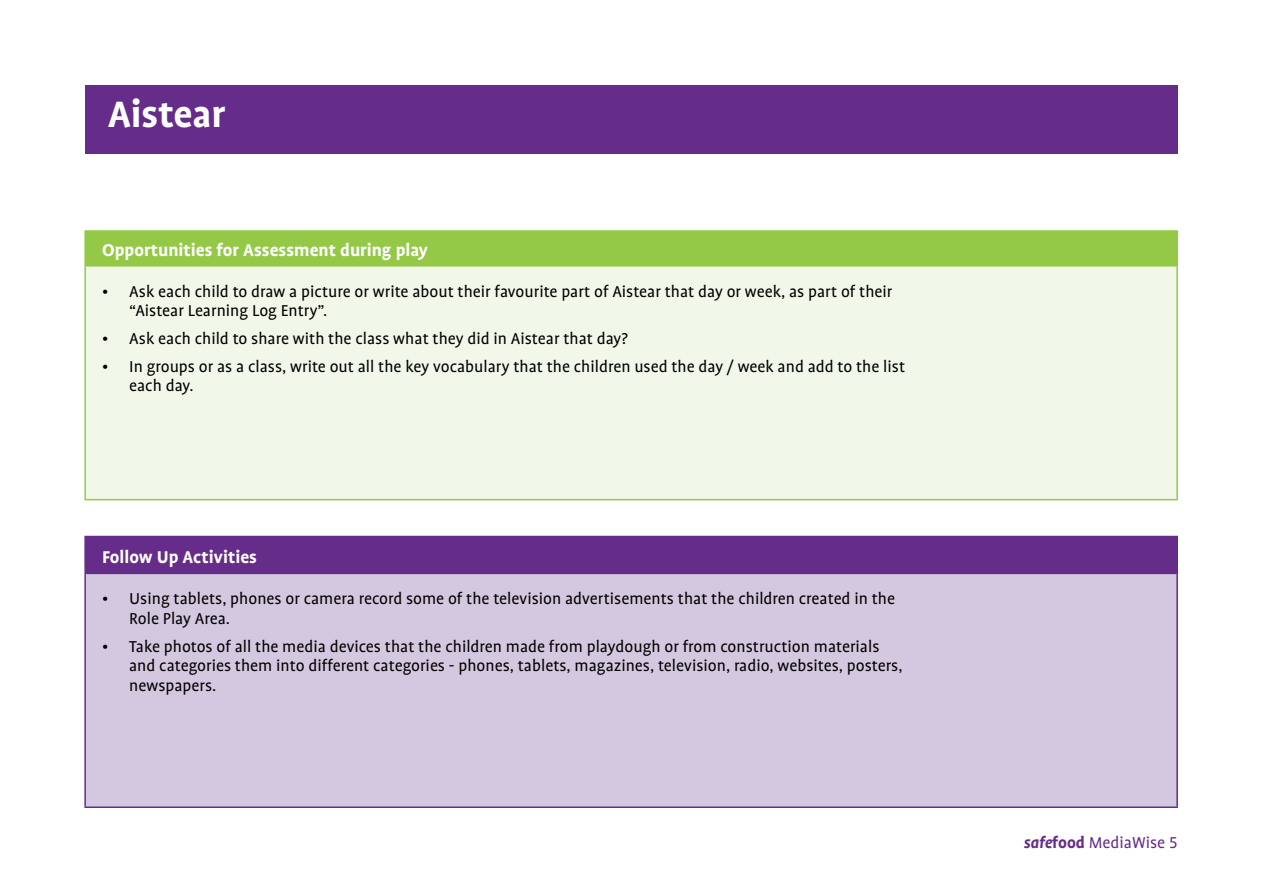
<style>
.page{position:relative;width:1263px;height:893px;background:#fff}
.page>*{position:absolute;margin:0;border:0;box-sizing:border-box;transform-origin:0 0}
.t1{font:700 42px "Profile";color:#fff}
.t2{font:700 19.5px "Profile";color:#fff}
.t3{font:18px/19.4px "Profile";color:#000}
.t4{font:18px "Profile";color:#652d89}
.s1{font-weight:700;font-style:italic}
.s2{font-weight:700}
.s3{font-family:"Profile NO"}
</style>
<div class="page">
<div style="left:85px;top:85px;width:1093px;height:68px;background:#652d89"></div>
<div style="left:85px;top:231px;width:1092px;height:35px;background:#94c947"></div>
<div style="left:85px;top:266px;width:1092px;height:234px;background:#f1f7e9"></div>
<div style="left:85px;top:536px;width:1092px;height:37px;background:#652d89"></div>
<div style="left:85px;top:573px;width:1092px;height:234px;background:#d3c8df"></div>
<hr style="left:84px;top:230px;width:1094px;height:2px;background:#94c947">
<hr style="left:84px;top:232px;width:2px;height:33px;background:#94c947">
<hr style="left:1176px;top:232px;width:2px;height:33px;background:#94c947">
<hr style="left:84px;top:265px;width:1094px;height:1px;background:#94c947">
<hr style="left:84px;top:266px;width:2px;height:233px;background:#94c947">
<hr style="left:1176px;top:266px;width:2px;height:233px;background:#94c947">
<hr style="left:84px;top:499px;width:1094px;height:1px;background:#94c947">
<hr style="left:84px;top:536px;width:1094px;height:1px;background:#652d89">
<hr style="left:84px;top:537px;width:2px;height:36px;background:#652d89">
<hr style="left:1176px;top:537px;width:2px;height:36px;background:#652d89">
<hr style="left:84px;top:573px;width:1094px;height:1px;background:#652d89">
<hr style="left:84px;top:574px;width:2px;height:232px;background:#652d89">
<hr style="left:1176px;top:574px;width:2px;height:232px;background:#652d89">
<hr style="left:84px;top:806px;width:1094px;height:2px;background:#652d89">
<h1 class="t1" style="left:108px;top:92px;width:119px">Aistear</h1>
<p class="t2" style="left:102px;top:239px;width:327px">Opportunities for Assessment during play</p>
<p class="t3" style="left:129px;top:282px;width:765px;text-indent:-27px">• Ask each child to draw a picture or write about their favourite part of Aistear that day or week, as part of their “Aistear Learning Log Entry”.</p>
<p class="t3" style="left:102px;top:329px;width:527px">• Ask each child to share with the class what they did in Aistear that day?</p>
<p class="t3" style="left:129px;top:357px;width:777px;text-indent:-27px">• In groups or as a class, write out all the key vocabulary that the children used the day / week and add to the list each day.</p>
<p class="t2" style="left:102px;top:546px;width:156px">Follow Up Activities</p>
<p class="t3" style="left:129px;top:589px;width:767px;text-indent:-27px">• Using tablets, phones or camera record some of the television advertisements that the children created in the<br>Role Play Area.</p>
<p class="t3" style="left:129px;top:637px;width:775px;text-indent:-27px">• Take photos of all the media devices that the children made from playdough or from construction materials and categories them into different categories - phones, tablets, magazines, television, radio, websites, posters, newspapers.</p>
<p class="t4" style="left:1024px;top:833px;width:156px"><span class="s1">safe</span><span class="s2">food</span> MediaWise <span class="s3">5</span></p>
</div>
